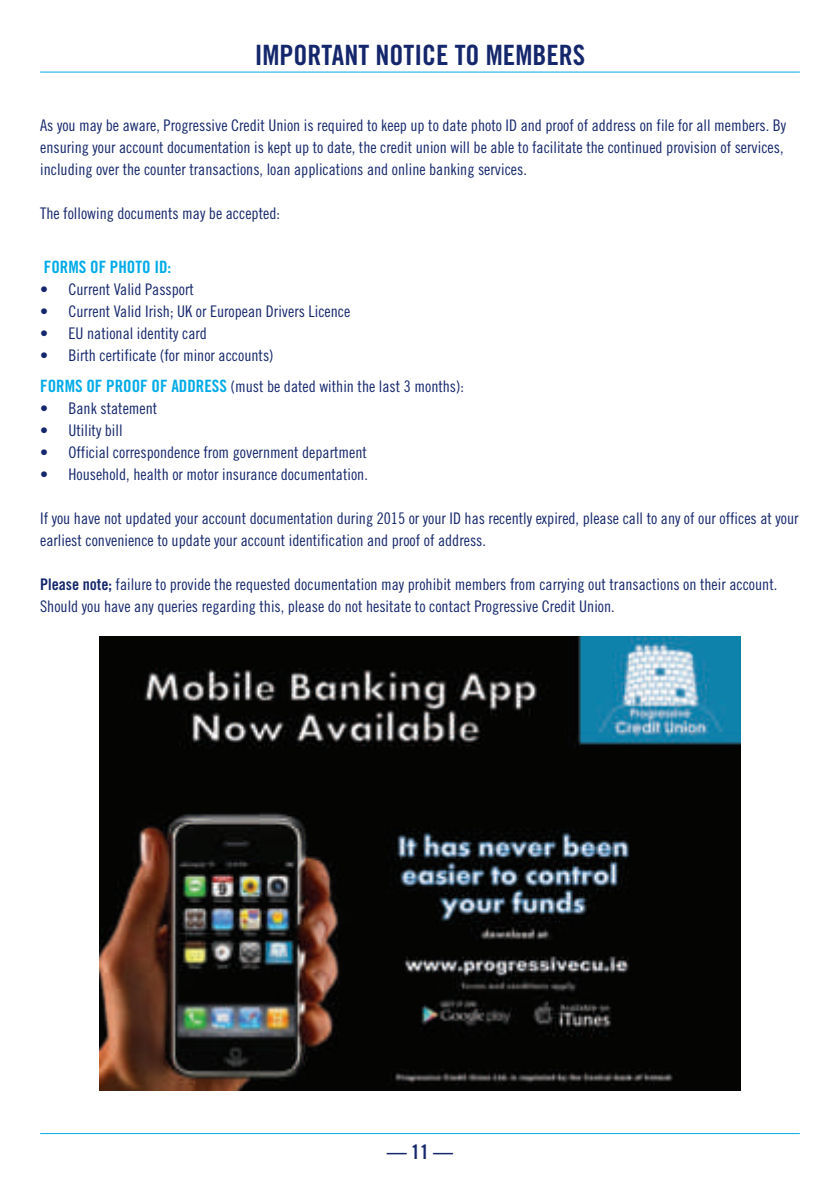
<style>
.page{position:relative;width:840px;height:1190px;background:#fff}
.page>*{position:absolute;margin:0;border:0;box-sizing:border-box;transform-origin:0 0}
.t1{font:28px "Trade Gothic Bold Cond Twenty";color:#15276c}
.t2{font:20px "Trade Gothic Bold Cond Twenty";color:#15276c}
.t3{font:17px "Trade Gothic Bold Cond Twenty";color:#00abe7}
.t4{font:16px/22px "Trade Gothic Cond Eighteen";color:#15276c}
.s1{font-family:"Trade Gothic Bold Cond Twenty";font-size:17px;color:#00abe7}
.s2{font-family:"Trade Gothic Bold Cond Twenty"}
</style>
<div class="page">
<hr style="left:40px;top:1133px;width:760px;height:1px;background:#00abe7">
<hr style="left:40px;top:72px;width:760px;height:1px;background:#00abe7">
<img style="left:100px;top:636px;width:640px;height:455px">
<h1 class="t1" style="left:255px;top:45px;width:332px">IMPORTANT NOTICE TO MEMBERS</h1>
<p class="t4" style="left:40px;top:116px;width:748px">As you may be aware, Progressive Credit Union is required to keep up to date photo ID and proof of address on file for all members. By ensuring your account documentation is kept up to date, the credit union will be able to facilitate the continued provision of services, including over the counter transactions, loan applications and online banking services.</p>
<p class="t4" style="left:40px;top:204px;width:241px">The following documents may be accepted:</p>
<p class="t3" style="left:44px;top:260px;width:129px">FORMS OF PHOTO ID:</p>
<p class="t4" style="left:40px;top:279px;width:155px">• Current Valid Passport</p>
<p class="t4" style="left:40px;top:301px;width:312px">• Current Valid Irish; UK or European Drivers Licence</p>
<p class="t4" style="left:40px;top:323px;width:168px">• EU national identity card</p>
<p class="t4" style="left:40px;top:341px;width:426px;line-height:31px">• Birth certificate (for minor accounts)<br><span class="s1">FORMS OF PROOF OF ADDRESS</span> (must be dated within the last 3 months):</p>
<p class="t4" style="left:40px;top:398px;width:119px">• Bank statement</p>
<p class="t4" style="left:40px;top:420px;width:84px">• Utility bill</p>
<p class="t4" style="left:40px;top:442px;width:328px">• Official correspondence from government department</p>
<p class="t4" style="left:40px;top:464px;width:329px">• Household, health or motor insurance documentation.</p>
<p class="t4" style="left:40px;top:508px;width:760px">If you have not updated your account documentation during 2015 or your ID has recently expired, please call to any of our offices at your earliest convenience to update your account identification and proof of address.</p>
<p class="t4" style="left:40px;top:574px;width:739px"><span class="s2">Please note;</span> failure to provide the requested documentation may prohibit members from carrying out transactions on their account.<br>Should you have any queries regarding this, please do not hesitate to contact Progressive Credit Union.</p>
<p class="t2" style="left:387px;top:1145px;width:68px">— 11 —</p>
</div>
